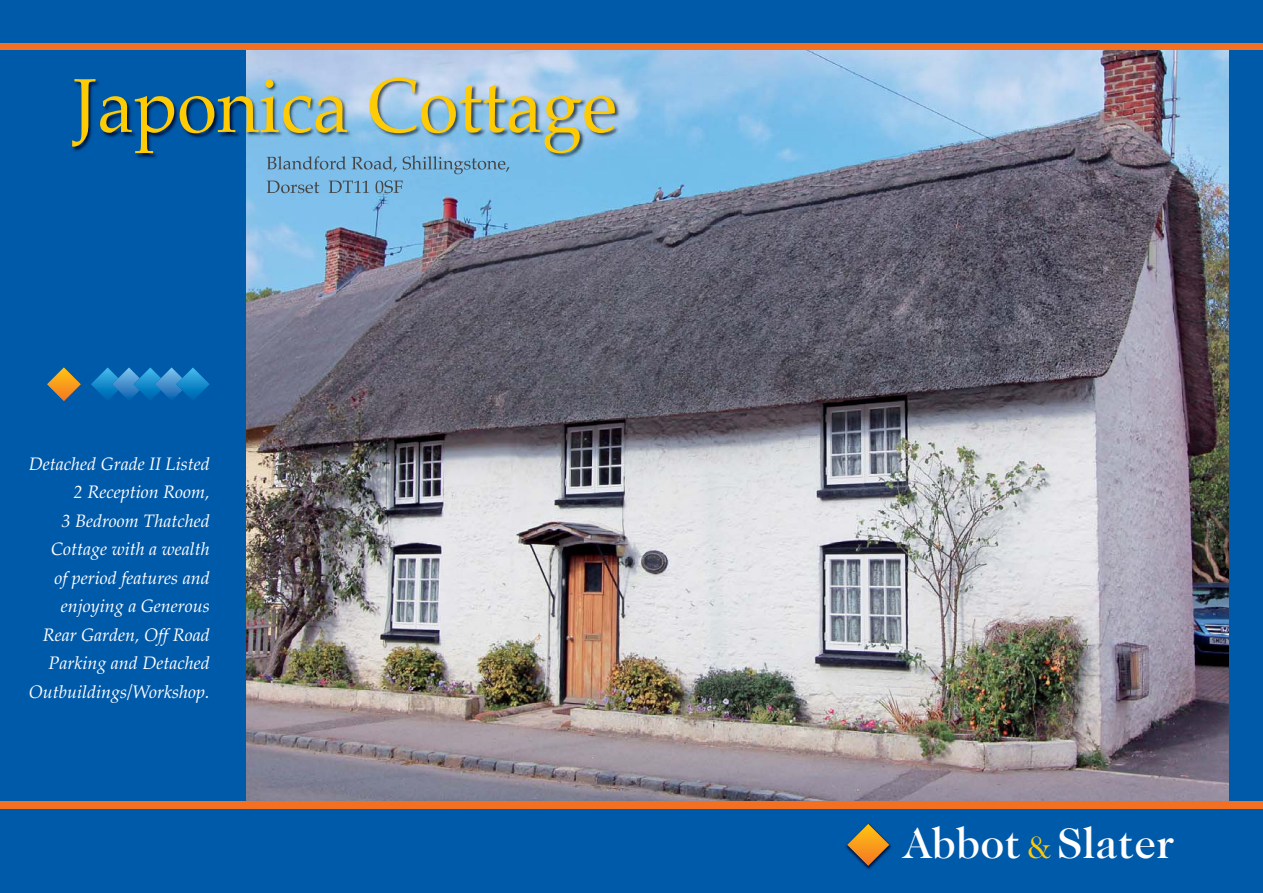
<style>
.page{position:relative;width:1263px;height:893px;background:#005aaa}
.page>*{position:absolute;margin:0;border:0;box-sizing:border-box;transform-origin:0 0}
.t1{font:76.5px "Palatino";color:#ffcb04;scale:.95 1}
.t2{font:500 43.5px "Caslon 224 IT Cby BT";color:#fff}
.t3{font:italic 18px/28.5px "Palatino";color:#fff;text-align:right}
.t4{font:18px "Palatino";color:#464647}
.s1{font-weight:400;font-size:31.5px;color:#ffcb04}
</style>
<div class="page">
<img style="left:247px;top:50px;width:981px;height:751px">
<div style="left:0;top:42px;width:1263px;height:8px;background:#f36f21"></div>
<div style="left:0;top:801px;width:1263px;height:8px;background:#f36f21"></div>
<img style="left:73px;top:50px;width:665px;height:141px">
<img style="left:267px;top:156px;width:43px;height:14px">
<img style="left:267px;top:181px;width:46px;height:10px">
<img style="left:845px;top:843px;width:47px;height:27px">
<svg style="left:847px;top:824px;width:42px;height:42px"></svg>
<svg style="left:47px;top:367px;width:34px;height:34px"></svg>
<svg style="left:91px;top:367px;width:119px;height:33px"></svg>
<h1 class="t1" style="left:73px;top:77px;width:574px">Japonica Cottage</h1>
<p class="t4" style="left:266px;top:180px;width:138px">Dorset DT11 0SF</p>
<p class="t3" style="left:29px;top:452px;width:182px">Detached Grade II Listed<br>2 Reception Room,<br>3 Bedroom Thatched<br>Cottage with a wealth<br>of period features and enjoying a Generous<br>Rear Garden, Off Road<br>Parking and Detached<br>Outbuildings/Workshop.</p>
<h2 class="t2" style="left:904px;top:826px;width:272px">Abbot <span class="s1">&amp;</span> Slater</h2>
</div>
